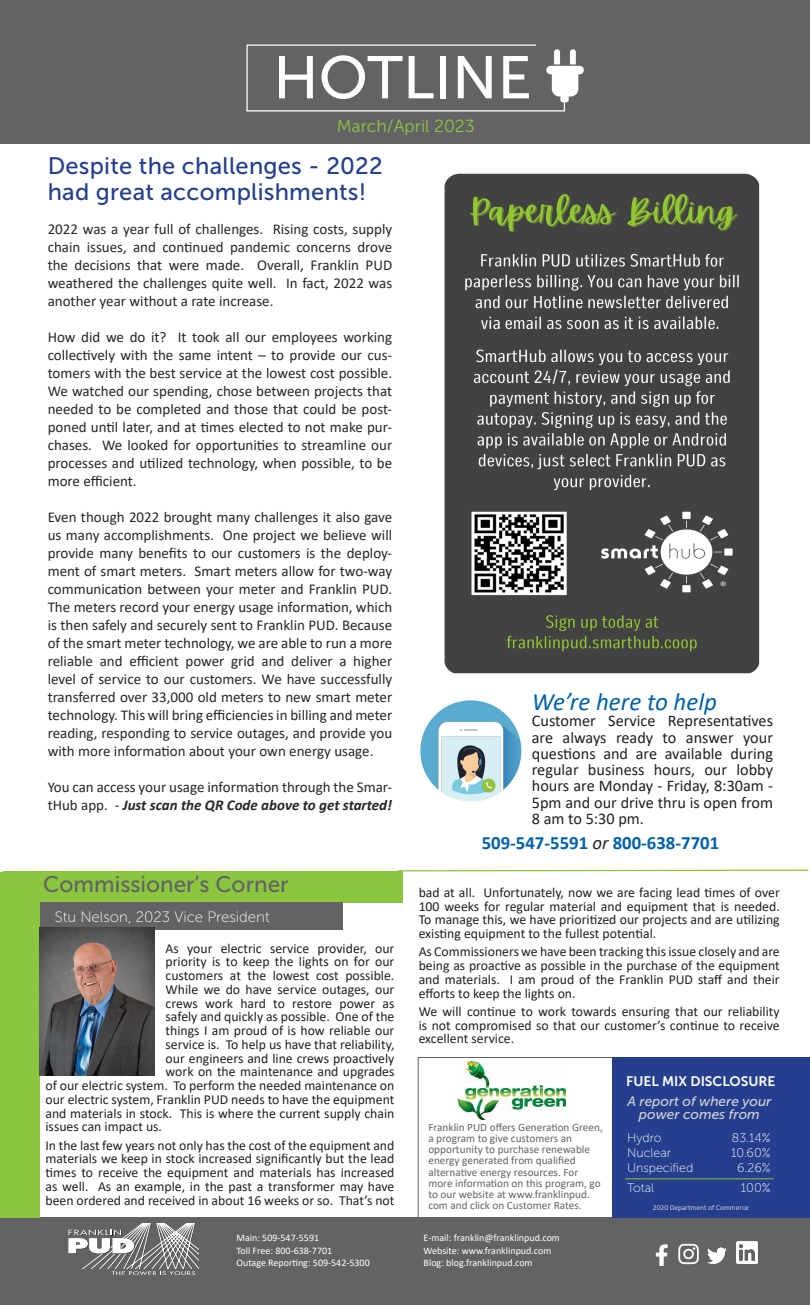
<style>
.page{position:relative;width:810px;height:1305px;background:#fff}
.page>*{position:absolute;margin:0;border:0;box-sizing:border-box;transform-origin:0 0}
.t1{font:60px "Museo Sans 500";color:#fff}
.t2{font:italic 25px "Calibri";color:#0161aa}
.t3{font:23.75px/26.2px "Museo Sans 500";letter-spacing:.01em;color:#253f8e}
.t4{font:22.5px "Museo Sans 500";color:#636366}
.t5{font:700 18.75px "Calibri";color:#0161aa}
.t6{font:17.5px "Museo Sans 300";color:#8bc63e}
.t7{font:16.25px/16.2px "Calibri";color:#231f20;text-align:justify}
.t8{font:15px/18px "Calibri";color:#282526;text-align:justify}
.t9{font:15px "Museo Sans 100";color:#fff}
.t10{font:13.75px/13.8px "Calibri";color:#231f20;text-align:justify}
.t11{font:italic 13.75px/13.8px "Museo Sans 500";color:#d1d2d4;text-align:center}
.t12{font:13.75px "Museo Sans 700";color:#fff}
.t13{font:12.5px "Museo Sans 100";color:#fff}
.t14{font:11.25px/11.2px "Calibri";color:#636366}
.Normal_Right_Column{font:10px "Calibri";color:#fff}
.t15{font:300 7.5px "Calibri";color:#fff}
.s1{font-weight:700;font-style:italic}
.s2{font-weight:400;font-style:italic;color:#231f20}
</style>
<div class="page">
<div style="left:3px;top:871px;width:399px;height:31px;background:#8bc63e"></div>
<div style="left:0;top:1218px;width:810px;height:87px;background:#636366"></div>
<div style="left:0;top:0;width:810px;height:143px;background:#636366"></div>
<img style="left:707px;top:1247px;width:20px;height:17px">
<img style="left:655px;top:1244px;width:13px;height:21px">
<img style="left:678px;top:1243px;width:21px;height:22px">
<img style="left:736px;top:1242px;width:22px;height:21px">
<div style="left:246px;top:45px;width:319px;height:67px;border:1px solid #fff"></div>
<div style="left:612px;top:1058px;width:198px;height:160px;background:#253f8e"></div>
<hr style="left:625px;top:1179px;width:149px;height:1px;background:#8bc63e">
<div style="left:536px;top:38px;width:64px;height:45px;background:#636366"></div>
<img style="left:546px;top:49px;width:38px;height:54px">
<div style="left:40px;top:902px;width:303px;height:28px;background:#636366"></div>
<svg style="left:397px;top:869px;width:412px;height:3px"></svg>
<svg style="left:68px;top:1224px;width:131px;height:51px"></svg>
<img style="left:457px;top:1062px;width:108px;height:58px">
<div style="left:0;top:872px;width:40px;height:346px;background:#8bc63e"></div>
<img style="left:40px;top:927px;width:115px;height:148px">
<img style="left:420px;top:700px;width:102px;height:102px">
<img style="left:444px;top:173px;width:316px;height:501px">
<p class="t1" style="left:273px;top:45px;width:260px">HOTLINE</p>
<p class="t6" style="left:337px;top:116px;width:139px">March/April 2023</p>
<p class="t3" style="left:48px;top:152px;width:336px">Despite the challenges - 2022 had great accomplishments!</p>
<p class="t8" style="left:48px;top:219px;width:346px">2022 was a year full of challenges. Rising costs, supply chain issues, and continued pandemic concerns drove the decisions that were made. Overall, Franklin PUD weathered the challenges quite well. In fact, 2022 was another year without a rate increase.</p>
<p class="t8" style="left:48px;top:327px;width:346px">How did we do it? It took all our employees working collectively with the same intent – to provide our cus&shy;tomers with the best service at the lowest cost possible.<br>We watched our spending, chose between projects that needed to be completed and those that could be post&shy;poned until later, and at times elected to not make pur&shy;chases. We looked for opportunities to streamline our processes and utilized technology, when possible, to be more efficient.</p>
<p class="t8" style="left:48px;top:507px;width:346px">Even though 2022 brought many challenges it also gave us many accomplishments. One project we believe will provide many benefits to our customers is the deploy&shy;ment of smart meters. Smart meters allow for two-way communication between your meter and Franklin PUD.<br>The meters record your energy usage information, which is then safely and securely sent to Franklin PUD. Because of the smart meter technology, we are able to run a more reliable and efficient power grid and deliver a higher level of service to our customers. We have successfully transferred over 33,000 old meters to new smart meter technology. This will bring efficiencies in billing and meter reading, responding to service outages, and provide you with more information about your own energy usage.</p>
<p class="t8" style="left:48px;top:777px;width:346px">You can access your usage information through the Smar&shy;tHub app. - <span class="s1">Just scan the QR Code above to get started!</span></p>
<p class="t4" style="left:43px;top:872px;width:247px">Commissioner’s Corner</p>
<p class="t9" style="left:55px;top:909px;width:216px">Stu Nelson, 2023 Vice President</p>
<p class="t10" style="left:166px;top:941px;width:230px">As your electric service provider, our</p>
<p class="t10" style="left:166px;top:955px;width:230px">priority is to keep the lights on for our</p>
<p class="t10" style="left:166px;top:968px;width:230px">customers at the lowest cost possible.</p>
<p class="t10" style="left:166px;top:982px;width:230px">While we do have service outages, our</p>
<p class="t10" style="left:166px;top:996px;width:230px">crews work hard to restore power as</p>
<p class="t10" style="left:166px;top:1010px;width:230px">safely and quickly as possible. One of the</p>
<p class="t10" style="left:166px;top:1023px;width:230px">things I am proud of is how reliable our</p>
<p class="t10" style="left:166px;top:1037px;width:230px">service is. To help us have that reliability,</p>
<p class="t10" style="left:166px;top:1051px;width:230px">our engineers and line crews proactively</p>
<p class="t10" style="left:166px;top:1065px;width:230px">work on the maintenance and upgrades</p>
<p class="t10" style="left:46px;top:1078px;width:350px">of our electric system. To perform the needed maintenance on</p>
<p class="t10" style="left:46px;top:1092px;width:350px">our electric system, Franklin PUD needs to have the equipment</p>
<p class="t10" style="left:46px;top:1106px;width:350px">and materials in stock. This is where the current supply chain</p>
<p class="t10" style="left:46px;top:1120px;width:118px">issues can impact us.</p>
<p class="t10" style="left:46px;top:1138px;width:350px">In the last few years not only has the cost of the equipment and materials we keep in stock increased significantly but the lead times to receive the equipment and materials has increased as well. As an example, in the past a transformer may have been ordered and received in about 16 weeks or so. That’s not</p>
<p class="Normal_Right_Column" style="left:236px;top:1231px;width:84px">Main: 509-547-5591</p>
<p class="Normal_Right_Column" style="left:236px;top:1243px;width:97px">Toll Free: 800-638-7701</p>
<p class="Normal_Right_Column" style="left:236px;top:1256px;width:135px">Outage Reporting: 509-542-5300</p>
<p class="t2" style="left:532px;top:685px;width:187px">We’re here to help</p>
<p class="t7" style="left:532px;top:713px;width:243px">Customer Service Representatives are always ready to answer your questions and are available during regular business hours, our lobby hours are Monday - Friday, 8:30am - 5pm and our drive thru is open from 8 am to 5:30 pm.</p>
<p class="t5" style="left:482px;top:829px;width:239px">509-547-5591 <span class="s2">or</span> 800-638-7701</p>
<p class="t10" style="left:419px;top:885px;width:363px">bad at all. Unfortunately, now we are facing lead times of over 100 weeks for regular material and equipment that is needed.<br>To manage this, we have prioritized our projects and are utilizing existing equipment to the fullest potential.</p>
<p class="t10" style="left:419px;top:945px;width:363px">As Commissioners we have been tracking this issue closely and are being as proactive as possible in the purchase of the equipment and materials. I am proud of the Franklin PUD staff and their efforts to keep the lights on.</p>
<p class="t10" style="left:419px;top:1004px;width:363px">We will continue to work towards ensuring that our reliability is not compromised so that our customer’s continue to receive excellent service.</p>
<p class="t14" style="left:428px;top:1121px;width:176px">Franklin PUD offers Generation Green, a program to give customers an opportunity to purchase renewable energy generated from qualified alternative energy resources. For more information on this program, go to our website at www.franklinpud. com and click on Customer Rates.</p>
<p class="Normal_Right_Column" style="left:424px;top:1231px;width:138px">E-mail: franklin@franklinpud.com</p>
<p class="Normal_Right_Column" style="left:424px;top:1243px;width:129px">Website: www.franklinpud.com</p>
<p class="Normal_Right_Column" style="left:424px;top:1256px;width:110px">Blog: blog.franklinpud.com</p>
<p class="t12" style="left:626px;top:1074px;width:151px">FUEL MIX DISCLOSURE</p>
<p class="t11" style="left:627px;top:1094px;width:145px">A report of where your power comes from</p>
<p class="t13" style="left:627px;top:1131px;width:36px">Hydro</p>
<p class="t13" style="left:627px;top:1146px;width:45px">Nuclear</p>
<p class="t13" style="left:627px;top:1161px;width:68px">Unspecified</p>
<p class="t13" style="left:627px;top:1181px;width:28px">Total</p>
<p class="t13" style="left:732px;top:1131px;width:40px">83.14%</p>
<p class="t13" style="left:731px;top:1146px;width:41px">10.60%</p>
<p class="t13" style="left:737px;top:1161px;width:35px">6.26%</p>
<p class="t13" style="left:741px;top:1181px;width:31px">100%</p>
<p class="t15" style="left:653px;top:1203px;width:97px">2020 Department of Commerce</p>
</div>
